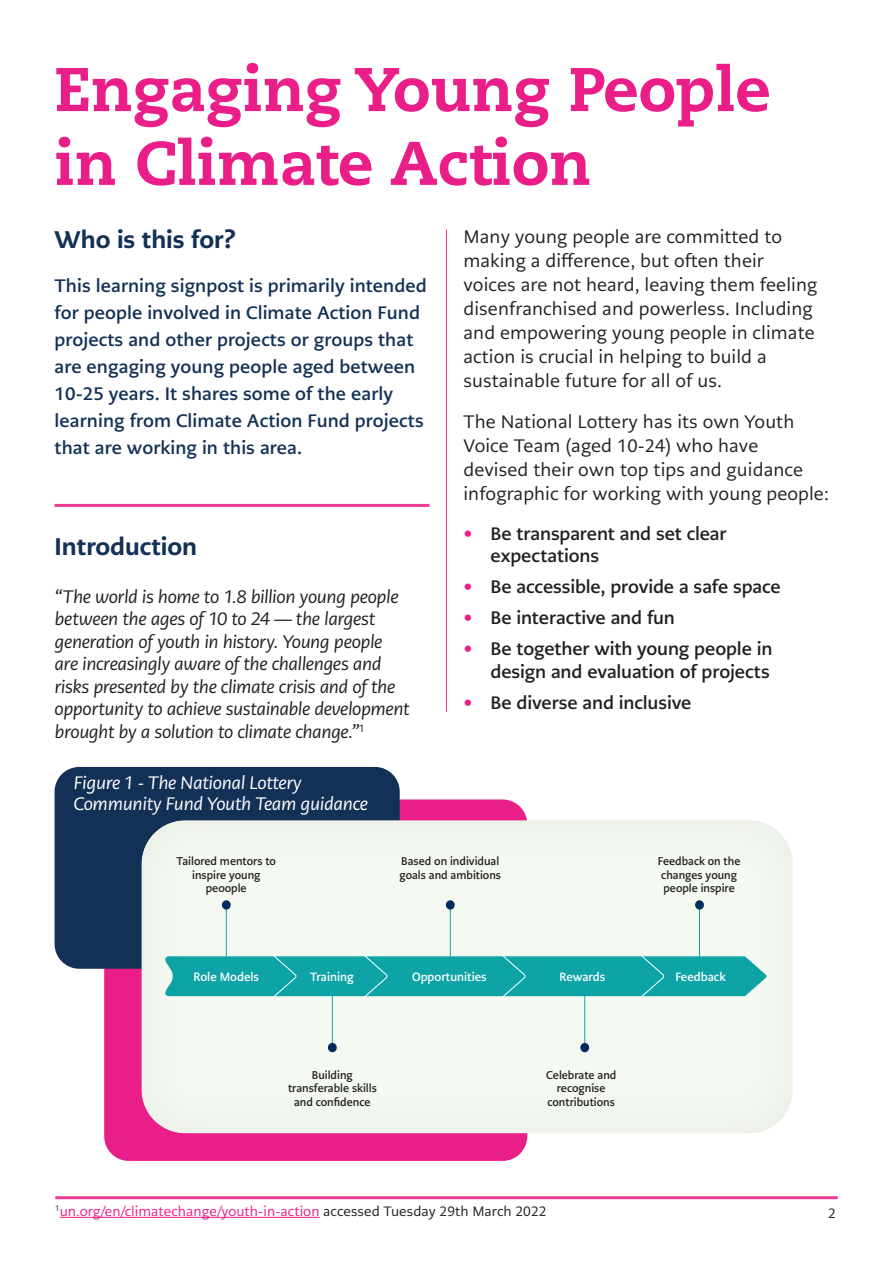
<style>
.page{position:relative;width:893px;height:1263px;background:#fff}
.page>*{position:absolute;margin:0;border:0;box-sizing:border-box;transform-origin:0 0}
.t1{font:800 61.5px/73.8px "Caecilia LT Pro 85";color:#ea1e89}
.t2{font:800 24px "PMN Caecilia Sans Text";color:#133156}
.t3{font:18px/24px "PMN Caecilia Sans Text";letter-spacing:.005em;color:#231f20}
.t4{font:italic 18px/22.5px "PMN Caecilia Sans Text";letter-spacing:-.025em;color:#231f20}
.t5{font:700 18px/27px "PMN Caecilia Sans Text";letter-spacing:.005em;color:#133156}
.t6{font:700 18px/22.5px "PMN Caecilia Sans Text";letter-spacing:-.01em;color:#231f20}
.t7{font:italic 18px/21px "PMN Caecilia Sans Text";letter-spacing:-.02em;color:#fff}
.t8{font:13.5px "PMN Caecilia Sans Text";letter-spacing:.005em;color:#ea1e89}
.t9{font:13.5px "PMN Caecilia Sans Text";color:#231f20}
.t10{font:700 12px "PMN Caecilia Sans Text";color:#fff;scale:.95 1}
.t11{font:700 11.25px/13.5px "PMN Caecilia Sans Text";color:#231f20;text-align:center;scale:.95 1}
.s1{color:#ea1e89}
.s2{color:#231f20}
</style>
<div class="page">
<div style="left:104px;top:799px;width:423px;height:362px;background:#ea1e89;border-radius:25px"></div>
<hr style="left:446px;top:230px;width:1px;height:482px;background:#eb258b">
<hr style="left:55px;top:504px;width:374px;height:3px;background:#eb258b">
<hr style="left:55px;top:1196px;width:783px;height:3px;background:#eb258b">
<hr style="left:60px;top:1217px;width:260px;height:1px;background:#ea1e89">
<div style="left:55px;top:767px;width:345px;height:202px;background:#133156;border-radius:25px"></div>
<div style="left:140px;top:819px;width:653px;height:315px;background:#231f20;opacity:.07"></div>
<h1 class="t1" style="left:55px;top:51px;width:717px">Engaging Young People in Climate Action</h1>
<h2 class="t2" style="left:55px;top:224px;width:183px">Who is this for?</h2>
<p class="t5" style="left:55px;top:272px;width:374px">This learning signpost is primarily intended for people involved in Climate Action Fund projects and other projects or groups that are engaging young people aged between 10-25 years. It shares some of the early learning from Climate Action Fund projects that are working in this area.</p>
<h2 class="t2" style="left:55px;top:530px;width:144px">Introduction</h2>
<p class="t4" style="left:55px;top:585px;width:357px">“The world is home to 1.8 billion young people between the ages of 10 to 24 — the largest generation of youth in history. Young people are increasingly aware of the challenges and risks presented by the climate crisis and of the opportunity to achieve sustainable development brought by a solution to climate change.”<sup>1</sup></p>
<p class="t7" style="left:73px;top:772px;width:296px">Figure 1 - The National Lottery<br>Community Fund Youth Team guidance</p>
<p class="t3" style="left:463px;top:225px;width:355px">Many young people are committed to making a difference, but often their voices are not heard, leaving them feeling disenfranchised and powerless. Including and empowering young people in climate action is crucial in helping to build a sustainable future for all of us.</p>
<p class="t3" style="left:463px;top:410px;width:367px">The National Lottery has its own Youth Voice Team (aged 10-24) who have<br>devised their own top tips and guidance infographic for working with young people:</p>
<p class="t6" style="left:490px;top:522px;width:238px;text-indent:-27px"><span class="s1">•</span> Be transparent and set clear expectations</p>
<p class="t6" style="left:463px;top:576px;width:319px"><span class="s1">•</span> Be accessible, provide a safe space</p>
<p class="t6" style="left:463px;top:607px;width:213px"><span class="s1">•</span> Be interactive and fun</p>
<p class="t6" style="left:463px;top:638px;width:310px;text-align:right"><span class="s1">•</span> Be together with young people in design and evaluation of projects</p>
<p class="t6" style="left:463px;top:691px;width:229px"><span class="s1">•</span> Be diverse and inclusive</p>
<p class="t11" style="left:177px;top:854px;width:106px">Tailored mentors to inspire young peoople</p>
<p class="t11" style="left:399px;top:854px;width:109px;text-align:left">Based on individual goals and ambitions</p>
<p class="t11" style="left:658px;top:854px;width:89px">Feedback on the changes young people inspire</p>
<p class="t10" style="left:193px;top:969px;width:71px">Role Models</p>
<p class="t10" style="left:310px;top:969px;width:47px">Training</p>
<p class="t10" style="left:412px;top:969px;width:80px">Opportunities</p>
<p class="t10" style="left:559px;top:969px;width:50px">Rewards</p>
<p class="t10" style="left:675px;top:969px;width:54px">Feedback</p>
<p class="t11" style="left:288px;top:1068px;width:95px">Building transferable skills and confidence</p>
<p class="t11" style="left:546px;top:1068px;width:76px">Celebrate and recognise contributions</p>
<p class="t8" style="left:55px;top:1202px;width:493px"><sup>1</sup>un.org/en/climatechange/youth-in-action <span class="s2">accessed Tuesday 29th March 2022</span></p>
<p class="t9" style="left:828px;top:1205px;width:9px">2</p>
</div>
